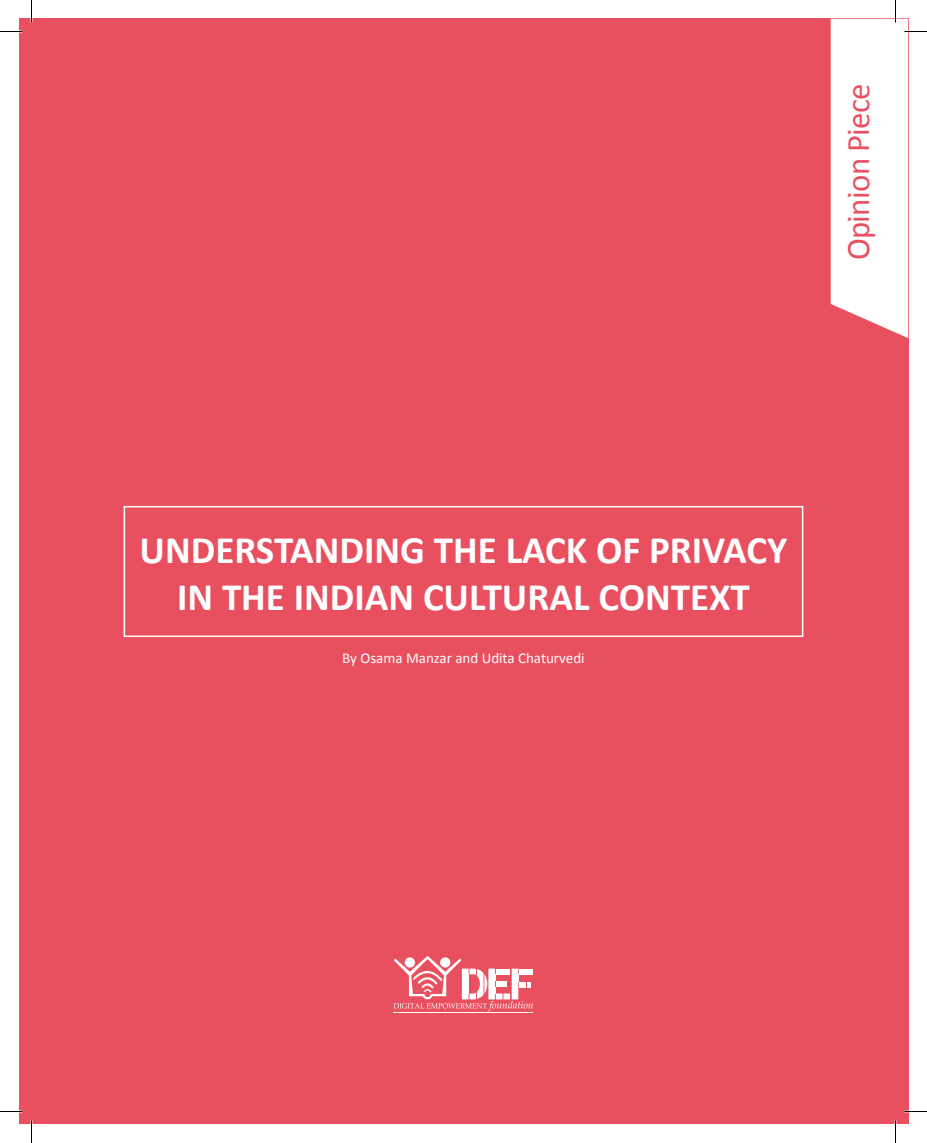
<style>
.page{position:relative;width:927px;height:1143px;background:#fff}
.page>*{position:absolute;margin:0;border:0;box-sizing:border-box;transform-origin:0 0}
.t1{font:700 39px/46.8px "Calibri";color:#fff;text-align:center}
.Footnote{font:33px "Calibri";letter-spacing:-.02em;color:#e9505f}
.t2{font:15px "Calibri";color:#fff}
</style>
<div class="page">
<div style="left:19px;top:19px;width:889px;height:1105px;background:#e9505f"></div>
<div style="left:124px;top:506px;width:679px;height:131px;border:2px solid #fff"></div>
<hr style="left:394px;top:1012px;width:139px;height:1px;background:#fff">
<svg style="left:394px;top:956px;width:139px;height:55px"></svg>
<div style="left:440px;top:957px;width:10px;height:11px;background:#fff;border-radius:50%"></div>
<svg style="left:0;top:31px;width:22px;height:1px"></svg>
<svg style="left:0;top:1111px;width:22px;height:1px"></svg>
<svg style="left:904px;top:1111px;width:23px;height:1px"></svg>
<svg style="left:31px;top:0;width:1px;height:22px"></svg>
<svg style="left:31px;top:1120px;width:1px;height:23px"></svg>
<div style="left:831px;top:0;width:96px;height:338px;background:#fff"></div>
<svg style="left:895px;top:1120px;width:1px;height:23px"></svg>
<p class="Footnote" style="left:837px;top:260px;width:179px;rotate:-90deg">Opinion Piece</p>
<p class="t1" style="left:140px;top:526px;width:649px">UNDERSTANDING THE LACK OF PRIVACY<br>IN THE INDIAN CULTURAL CONTEXT</p>
<p class="t2" style="left:342px;top:648px;width:244px">By Osama Manzar and Udita Chaturvedi</p>
</div>
